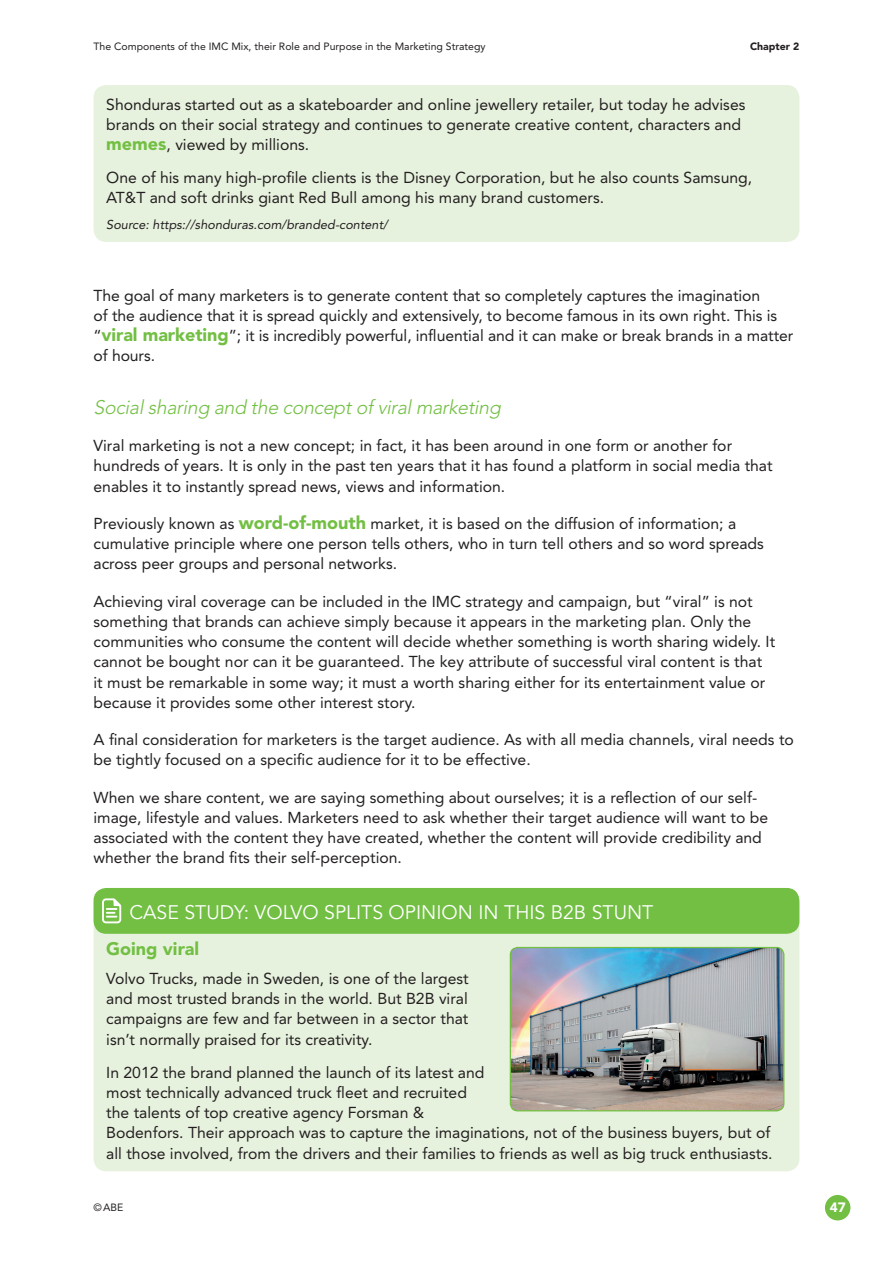
<style>
.page{position:relative;width:893px;height:1263px;background:#fff}
.page>*{position:absolute;margin:0;border:0;box-sizing:border-box;transform-origin:0 0}
.t1{font:italic 300 19.5px "Avenir LT Std";color:#72bf43}
.t2{font:19.5px "Avenir LT Std";color:#fff}
.t3{font:900 18px "Avenir LT Std";color:#72bf43}
.t4{font:15.75px/20.2px "Avenir LT Std";color:#231f20}
.t5{font:900 13.5px "Avenir LT Std";color:#fff}
.t6{font:italic 12.75px "Avenir LT Std";color:#231f20}
.t7{font:10.5px "Avenir LT Std";color:#231f20}
.t8{font:900 10.5px "Avenir LT Std";color:#231f20}
.s1{font-weight:900;font-size:18px;color:#72bf43}
</style>
<div class="page">
<div style="left:825px;top:1195px;width:25px;height:25px;background:#72bf43;border-radius:50%"></div>
<div style="left:94px;top:85px;width:705px;height:157px;background:#e7f2de;border-radius:13px"></div>
<div style="left:94px;top:891px;width:705px;height:280px;background:#e7f2de;border-radius:13px"></div>
<div style="left:94px;top:888px;width:705px;height:46px;background:#72bf43;border-radius:13px"></div>
<svg style="left:102px;top:898px;width:19px;height:25px"></svg>
<img style="left:510px;top:947px;width:274px;height:164px">
<div style="left:510px;top:947px;width:274px;height:164px;border:1px solid #72bf43;border-radius:7px"></div>
<p class="t7" style="left:94px;top:41px;width:394px">The Components of the IMC Mix, their Role and Purpose in the Marketing Strategy</p>
<p class="t8" style="left:750px;top:40px;width:51px">Chapter 2</p>
<p class="t4" style="left:106px;top:94px;width:641px">Shonduras started out as a skateboarder and online jewellery retailer, but today he advises brands on their social strategy and continues to generate creative content, characters and <span class="s1">memes</span>, viewed by millions.</p>
<p class="t4" style="left:106px;top:168px;width:647px">One of his many high-profile clients is the Disney Corporation, but he also counts Samsung,<br>AT&amp;T and soft drinks giant Red Bull among his many brand customers.</p>
<p class="t6" style="left:106px;top:217px;width:283px">Source: https://shonduras.com/branded-content/</p>
<p class="t4" style="left:94px;top:285px;width:701px">The goal of many marketers is to generate content that so completely captures the imagination<br>of the audience that it is spread quickly and extensively, to become famous in its own right. This is “<span class="s1">viral marketing</span>”; it is incredibly powerful, influential and it can make or break brands in a matter of hours.</p>
<p class="t1" style="left:94px;top:396px;width:413px">Socialsharing and the conceptof viralmarketing</p>
<p class="t4" style="left:94px;top:436px;width:681px">Viral marketing is not a new concept; in fact, it has been around in one form or another for hundreds of years. It is only in the past ten years that it has found a platform in social media that enables it to instantly spread news, views and information.</p>
<p class="t4" style="left:94px;top:513px;width:672px">Previously known as <span class="s1">word-of-mouth</span> market, it is based on the diffusion of information; a cumulative principle where one person tells others, who in turn tell others and so word spreads across peer groups and personal networks.</p>
<p class="t4" style="left:94px;top:591px;width:683px">Achieving viral coverage can be included in the IMC strategy and campaign, but “viral” is not something that brands can achieve simply because it appears in the marketing plan. Only the communities who consume the content will decide whether something is worth sharing widely. It cannot be bought nor can it be guaranteed. The key attribute of successful viral content is that it must be remarkable in some way; it must a worth sharing either for its entertainment value or because it provides some other interest story.</p>
<p class="t4" style="left:94px;top:730px;width:702px">A final consideration for marketers is the target audience. As with all media channels, viral needs to be tightly focused on a specific audience for it to be effective.</p>
<p class="t4" style="left:94px;top:787px;width:676px">When we share content, we are saying something about ourselves; it is a reflection of our self&shy;image, lifestyle and values. Marketers need to ask whether their target audience will want to be associated with the content they have created, whether the content will provide credibility and whether the brand fits their self-perception.</p>
<p class="t2" style="left:129px;top:901px;width:525px">CASE STUDY: VOLVO SPLITS OPINION IN THIS B2B STUNT</p>
<p class="t3" style="left:106px;top:938px;width:95px">Going viral</p>
<p class="t4" style="left:106px;top:968px;width:364px;text-align:justify">Volvo Trucks, made in Sweden, is one of the largest and most trusted brands in the world. But B2B viral campaigns are few and far between in a sector that isn’t normally praised for its creativity.</p>
<p class="t4" style="left:106px;top:1062px;width:668px">In 2012 the brand planned the launch of its latest and<br>most technically advanced truck fleet and recruited<br>the talents of top creative agency Forsman &amp;<br>Bodenfors. Their approach was to capture the imaginations, not of the business buyers, but of all those involved, from the drivers and their families to friends as well as big truck enthusiasts.</p>
<p class="t7" style="left:94px;top:1202px;width:31px">©ABE</p>
<p class="t5" style="left:830px;top:1199px;width:17px">47</p>
</div>
